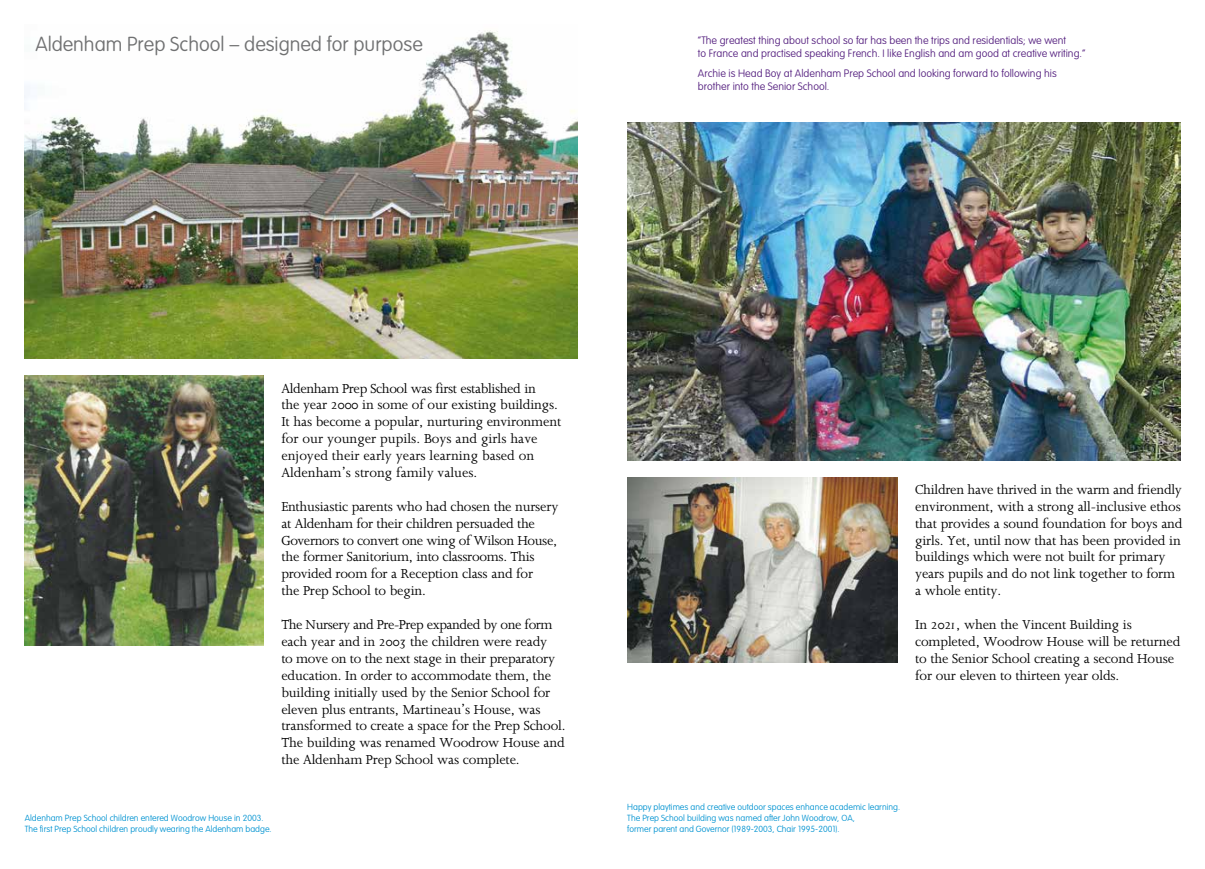
<style>
.page{position:relative;width:1205px;height:869px;background:#fff}
.page>*{position:absolute;margin:0;border:0;box-sizing:border-box;transform-origin:0 0}
.t1{font:100 20px "VAG Rounded";color:#707172}
.t2{font:15px/16.9px "Joanna";letter-spacing:-.01em;color:#000}
.t3{font:100 10.62px/13.1px "VAG Rounded";color:#572381}
.t4{font:100 8.75px/10.6px "VAG Rounded";color:#0093d1}
.s1{font-family:"Joanna MT Italic OSF"}
</style>
<div class="page">
<img style="left:25px;top:375px;width:239px;height:270px">
<img style="left:25px;top:30px;width:553px;height:328px">
<img style="left:627px;top:477px;width:270px;height:185px">
<img style="left:627px;top:122px;width:553px;height:338px">
<h1 class="t1" style="left:35px;top:33px;width:389px">Aldenham Prep School – designed for purpose</h1>
<p class="t3" style="left:698px;top:33px;width:389px">“The greatest thing about school so far has been the trips and residentials; we went<br>to France and practised speaking French. I like English and am good at creative writing.”</p>
<p class="t3" style="left:698px;top:66px;width:360px">Archie is Head Boy at Aldenham Prep School and looking forward to following his brother into the Senior School.</p>
<p class="t2" style="left:281px;top:379px;width:281px">Aldenham Prep School was first established in<br>the year <span class="s1">2000</span> in some of our existing buildings.<br>It has become a popular, nurturing environment for our younger pupils. Boys and girls have enjoyed their early years learning based on Aldenham’s strong family values.</p>
<p class="t2" style="left:281px;top:497px;width:278px">Enthusiastic parents who had chosen the nursery at Aldenham for their children persuaded the Governors to convert one wing of Wilson House, the former Sanitorium, into classrooms. This provided room for a Reception class and for<br>the Prep School to begin.</p>
<p class="t2" style="left:281px;top:616px;width:286px">The Nursery and Pre-Prep expanded by one form each year and in <span class="s1">2003</span> the children were ready<br>to move on to the next stage in their preparatory education. In order to accommodate them, the building initially used by the Senior School for eleven plus entrants, Martineau’s House, was transformed to create a space for the Prep School.<br>The building was renamed Woodrow House and the Aldenham Prep School was complete.</p>
<p class="t4" style="left:25px;top:812px;width:248px">Aldenham Prep School children entered Woodrow House in 2003.<br>The first Prep School children proudly wearing the Aldenham badge.</p>
<p class="t2" style="left:915px;top:481px;width:269px">Children have thrived in the warm and friendly environment, with a strong all-inclusive ethos that provides a sound foundation for boys and girls. Yet, until now that has been provided in buildings which were not built for primary years pupils and do not link together to form a whole entity.</p>
<p class="t2" style="left:915px;top:616px;width:267px">In <span class="s1">2021</span>, when the Vincent Building is completed, Woodrow House will be returned to the Senior School creating a second House for our eleven to thirteen year olds.</p>
<p class="t4" style="left:627px;top:801px;width:274px">Happy playtimes and creative outdoor spaces enhance academic learning.<br>The Prep School building was named after John Woodrow, OA,<br>former parent and Governor (1989-2003, Chair 1995-2001).</p>
</div>
